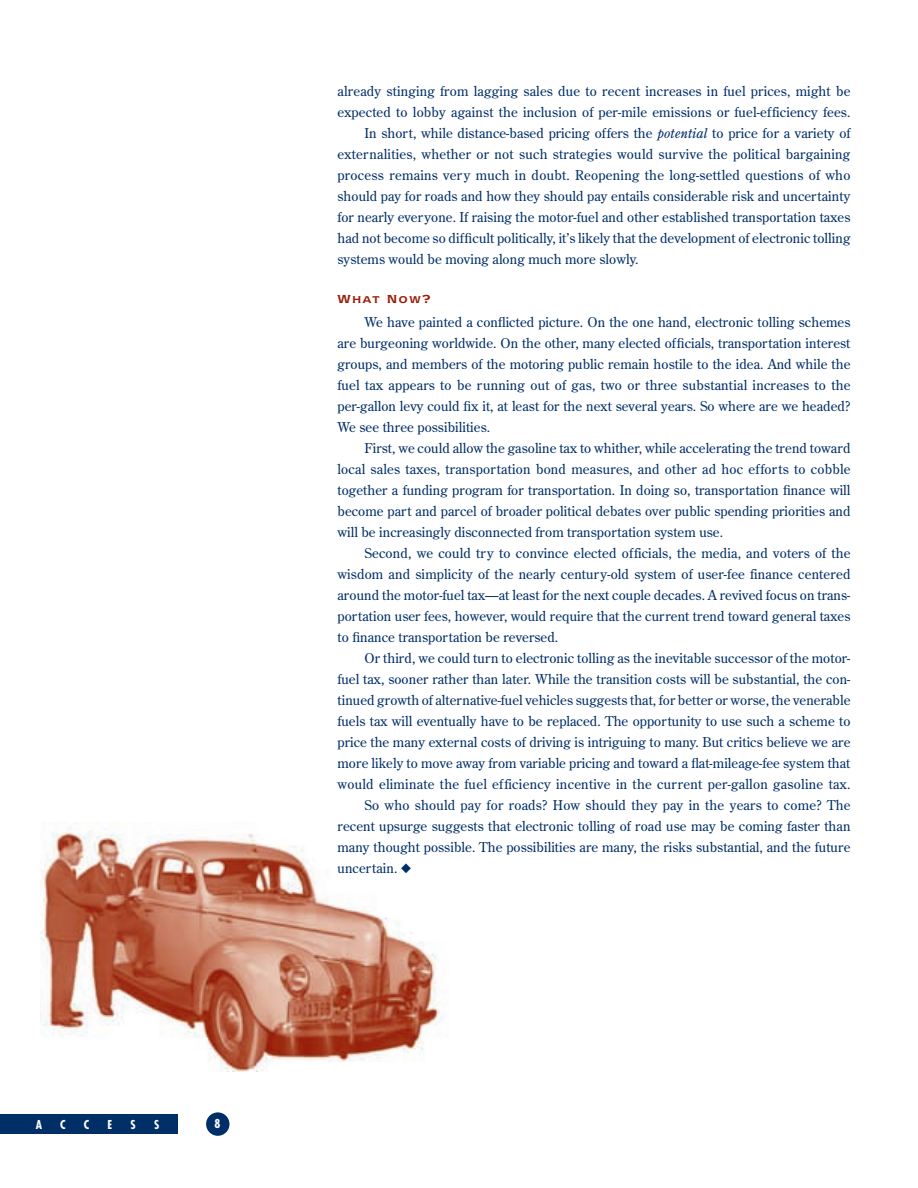
<style>
.page{position:relative;width:918px;height:1188px;background:#fff}
.page>*{position:absolute;margin:0;border:0;box-sizing:border-box;transform-origin:0 0}
.t1{font:13.5px/21px "Century Old Style";letter-spacing:.005em;color:#002e67;text-align:justify}
.t2{font:700 condensed 12px "Futura";color:#fff}
.t3{font:600 11.55px "Newtext IT Cby BT";color:#9a1d0b}
.s1{font-style:italic}
.s2{font-size:13.5px}
</style>
<div class="page">
<img style="left:41px;top:822px;width:403px;height:250px">
<div style="left:206px;top:1112px;width:23px;height:24px;background:#002e67;border-radius:50%"></div>
<div style="left:0;top:1114px;width:178px;height:20px;background:#002e67"></div>
<p class="t2" style="left:36px;top:1119px;width:8px">A</p>
<p class="t2" style="left:60px;top:1119px;width:7px">C</p>
<p class="t2" style="left:84px;top:1119px;width:7px">C</p>
<p class="t2" style="left:108px;top:1119px;width:6px">E</p>
<p class="t2" style="left:131px;top:1119px;width:7px">S</p>
<p class="t2" style="left:154px;top:1119px;width:7px">S</p>
<p class="t2" style="left:215px;top:1118px;width:7px">8</p>
<p class="t1" style="left:338px;top:82px;width:514px">already stinging from lagging sales due to recent increases in fuel prices, might be</p>
<p class="t1" style="left:338px;top:103px;width:514px">expected to lobby against the inclusion of per-mile emissions or fuel-efficiency fees.</p>
<p class="t1" style="left:364px;top:124px;width:488px">In short, while distance-based pricing offers the <span class="s1">potential</span> to price for a variety of</p>
<p class="t1" style="left:338px;top:145px;width:514px">externalities, whether or not such strategies would survive the political bargaining</p>
<p class="t1" style="left:338px;top:166px;width:514px">process remains very much in doubt. Reopening the long-settled questions of who</p>
<p class="t1" style="left:338px;top:187px;width:514px">should pay for roads and how they should pay entails considerable risk and uncertainty</p>
<p class="t1" style="left:338px;top:208px;width:514px">for nearly everyone. If raising the motor-fuel and other established transportation taxes</p>
<p class="t1" style="left:338px;top:229px;width:514px">had not become so difficult politically, it’s likely that the development of electronic tolling</p>
<p class="t1" style="left:338px;top:250px;width:303px">systems would be moving along much more slowly.</p>
<p class="t3" style="left:338px;top:295px;width:94px"><span class="s2">W</span>HAT <span class="s2">N</span>OW<span class="s2">?</span></p>
<p class="t1" style="left:338px;top:313px;width:514px;text-indent:27px">We have painted a conflicted picture. On the one hand, electronic tolling schemes are burgeoning worldwide. On the other, many elected officials, transportation interest groups, and members of the motoring public remain hostile to the idea. And while the fuel tax appears to be running out of gas, two or three substantial increases to the per-gallon levy could fix it, at least for the next several years. So where are we headed?<br>We see three possibilities.</p>
<p class="t1" style="left:338px;top:439px;width:515px;text-indent:27px">First, we could allow the gasoline tax to whither, while accelerating the trend toward local sales taxes, transportation bond measures, and other ad hoc efforts to cobble together a funding program for transportation. In doing so, transportation finance will become part and parcel of broader political debates over public spending priorities and will be increasingly disconnected from transportation system use.</p>
<p class="t1" style="left:338px;top:544px;width:515px;text-indent:27px">Second, we could try to convince elected officials, the media, and voters of the wisdom and simplicity of the nearly century-old system of user-fee finance centered around the motor-fuel tax—at least for the next couple decades. A revived focus on trans&shy;portation user fees, however, would require that the current trend toward general taxes to finance transportation be reversed.</p>
<p class="t1" style="left:364px;top:649px;width:487px">Or third, we could turn to electronic tolling as the inevitable successor of the motor-</p>
<p class="t1" style="left:338px;top:670px;width:514px">fuel tax, sooner rather than later. While the transition costs will be substantial, the con-</p>
<p class="t1" style="left:338px;top:691px;width:514px">tinued growth of alternative-fuel vehicles suggests that, for better or worse, the venerable</p>
<p class="t1" style="left:338px;top:712px;width:514px">fuels tax will eventually have to be replaced. The opportunity to use such a scheme to</p>
<p class="t1" style="left:338px;top:733px;width:514px">price the many external costs of driving is intriguing to many. But critics believe we are</p>
<p class="t1" style="left:338px;top:754px;width:514px">more likely to move away from variable pricing and toward a flat-mileage-fee system that</p>
<p class="t1" style="left:338px;top:775px;width:514px">would eliminate the fuel efficiency incentive in the current per-gallon gasoline tax.</p>
<p class="t1" style="left:364px;top:796px;width:488px">So who should pay for roads? How should they pay in the years to come? The</p>
<p class="t1" style="left:338px;top:817px;width:514px">recent upsurge suggests that electronic tolling of road use may be coming faster than</p>
<p class="t1" style="left:338px;top:838px;width:514px">many thought possible. The possibilities are many, the risks substantial, and the future</p>
<p class="t1" style="left:338px;top:859px;width:75px">uncertain. ◆</p>
</div>
